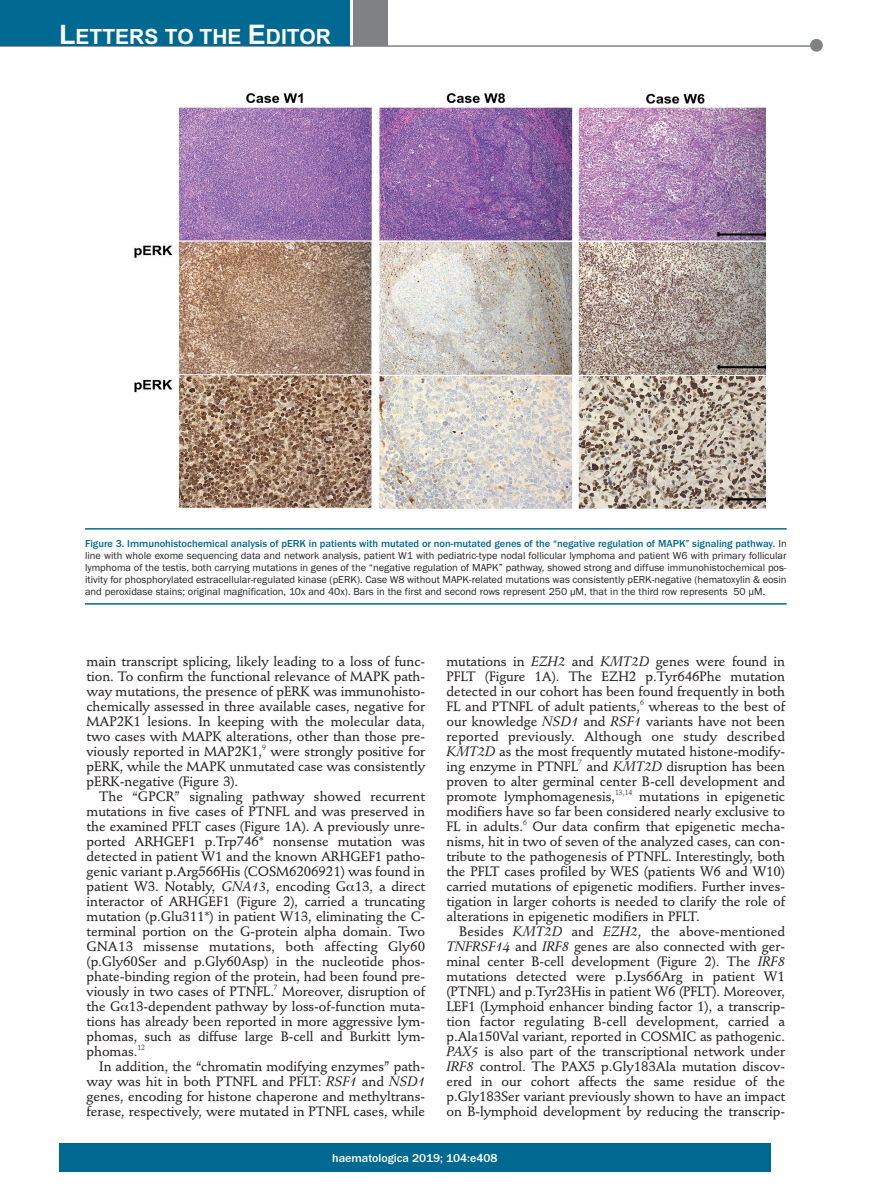
<style>
.page{position:relative;width:893px;height:1191px;background:#fff}
.page>*{position:absolute;margin:0;border:0;box-sizing:border-box;transform-origin:0 0}
.t1{font:700 21px "Arial";color:#fff}
.t2{font:500 13.5px/15px "Stempel Schneidler";letter-spacing:-.005em;color:#231f20;text-align:justify}
.t3{font:500 12px "Franklin Gothic";color:#fff}
.t4{font:10.5px/12px "Franklin Gothic";color:#231f20;text-align:justify}
.s1{font-size:27px}
.s2{font-weight:500;color:#006991}
.s3{font-family:"Stempel Schneidler Med";font-weight:400;font-style:italic}
</style>
<div class="page">
<div style="left:59px;top:1143px;width:712px;height:28px;background:#006991"></div>
<hr style="left:0;top:45px;width:820px;height:2px;background:#808285">
<div style="left:810px;top:39px;width:13px;height:13px;background:#808285;border-radius:50%"></div>
<div style="left:354px;top:0;width:34px;height:45px;background:#808285"></div>
<div style="left:0;top:0;width:350px;height:45px;background:#006991"></div>
<hr style="left:85px;top:528px;width:702px;height:1px;background:#006991">
<hr style="left:85px;top:603px;width:702px;height:1px;background:#006991">
<img style="left:134px;top:93px;width:631px;height:415px">
<h1 class="t1" style="left:59px;top:25px;width:273px"><span class="s1">L</span>ETTERS TO THE <span class="s1">E</span>DITOR</h1>
<p class="t4" style="left:85px;top:537px;width:703px"><span class="s2">Figure 3. Immunohistochemical analysis of pERK in patients with mutated or non-mutated genes of the “negative regulation of MAPK” signaling pathway.</span> In line with whole exome sequencing data and network analysis, patient W1 with pediatric-type nodal follicular lymphoma and patient W6 with primary follicular lymphoma of the testis, both carrying mutations in genes of the “negative regulation of MAPK” pathway, showed strong and diffuse immunohistochemical pos&shy;itivity for phosphorylated estracellular-regulated kinase (pERK). Case W8 without MAPK-related mutations was consistently pERK-negative (hematoxylin &amp; eosin and peroxidase stains; original magnification, 10x and 40x). Bars in the first and second rows represent 250 µM, that in the third row represents 50 µM.</p>
<p class="t2" style="left:87px;top:655px;width:340px">main transcript splicing, likely leading to a loss of func&shy;tion. To confirm the functional relevance of MAPK path&shy;way mutations, the presence of pERK was immunohisto&shy;chemically assessed in three available cases, negative for MAP2K1 lesions. In keeping with the molecular data, two cases with MAPK alterations, other than those pre&shy;viously reported in MAP2K1,<sup>9</sup> were strongly positive for pERK, while the MAPK unmutated case was consistently pERK-negative (Figure 3).</p>
<p class="t2" style="left:87px;top:790px;width:340px;text-indent:13px">The “GPCR” signaling pathway showed recurrent mutations in five cases of PTNFL and was preserved in the examined PFLT cases (Figure 1A). A previously unre&shy;ported ARHGEF1 p.Trp746* nonsense mutation was detected in patient W1 and the known ARHGEF1 patho&shy;genic variant p.Arg566His (COSM6206921) was found in patient W3. Notably, <span class="s3">GNA13</span>, encoding G 13, a direct interactor of ARHGEF1 (Figure 2), carried a truncating mutation (p.Glu311*) in patient W13, eliminating the C&shy;terminal portion on the G-protein alpha domain. Two GNA13 missense mutations, both affecting Gly60 (p.Gly60Ser and p.Gly60Asp) in the nucleotide phos&shy;phate-binding region of the protein, had been found pre&shy;viously in two cases of PTNFL.<sup>7</sup> Moreover, disruption of the G 13-dependent pathway by loss-of-function muta&shy;tions has already been reported in more aggressive lym&shy;phomas, such as diffuse large B-cell and Burkitt lym&shy;phomas.<sup>12</sup></p>
<p class="t2" style="left:87px;top:1060px;width:340px;text-indent:13px">In addition, the “chromatin modifying enzymes” path&shy;way was hit in both PTNFL and PFLT: <span class="s3">RSF1</span> and <span class="s3">NSD1 </span>genes, encoding for histone chaperone and methyltrans&shy;ferase, respectively, were mutated in PTNFL cases, while</p>
<p class="t2" style="left:446px;top:655px;width:340px">mutations in <span class="s3">EZH2</span> and <span class="s3">KMT2D</span> genes were found in PFLT (Figure 1A). The EZH2 p.Tyr646Phe mutation detected in our cohort has been found frequently in both FL and PTNFL of adult patients,<sup>6</sup> whereas to the best of our knowledge <span class="s3">NSD1</span> and <span class="s3">RSF1</span> variants have not been reported previously. Although one study described <span class="s3">KMT2D</span> as the most frequently mutated histone-modify&shy;ing enzyme in PTNFL<sup>7</sup> and <span class="s3">KMT2D</span> disruption has been proven to alter germinal center B-cell development and promote lymphomagenesis,<sup>13,14</sup> mutations in epigenetic modifiers have so far been considered nearly exclusive to FL in adults.<sup>6</sup> Our data confirm that epigenetic mecha&shy;nisms, hit in two of seven of the analyzed cases, can con&shy;tribute to the pathogenesis of PTNFL. Interestingly, both the PFLT cases profiled by WES (patients W6 and W10) carried mutations of epigenetic modifiers. Further inves&shy;tigation in larger cohorts is needed to clarify the role of alterations in epigenetic modifiers in PFLT.</p>
<p class="t2" style="left:446px;top:925px;width:340px;text-indent:13px">Besides <span class="s3">KMT2D</span> and <span class="s3">EZH2</span>, the above-mentioned <span class="s3">TNFRSF14</span> and <span class="s3">IRF8</span> genes are also connected with ger&shy;minal center B-cell development (Figure 2). The <span class="s3">IRF8 </span>mutations detected were p.Lys66Arg in patient W1 (PTNFL) and p.Tyr23His in patient W6 (PFLT). Moreover, LEF1 (Lymphoid enhancer binding factor 1), a transcrip&shy;tion factor regulating B-cell development, carried a p.Ala150Val variant, reported in COSMIC as pathogenic.<br><span class="s3">PAX5</span> is also part of the transcriptional network under <span class="s3">IRF8</span> control. The PAX5 p.Gly183Ala mutation discov&shy;ered in our cohort affects the same residue of the p.Gly183Ser variant previously shown to have an impact on B-lymphoid development by reducing the transcrip-</p>
<p class="t3" style="left:332px;top:1150px;width:167px">haematologica 2019; 104:e408</p>
</div>
